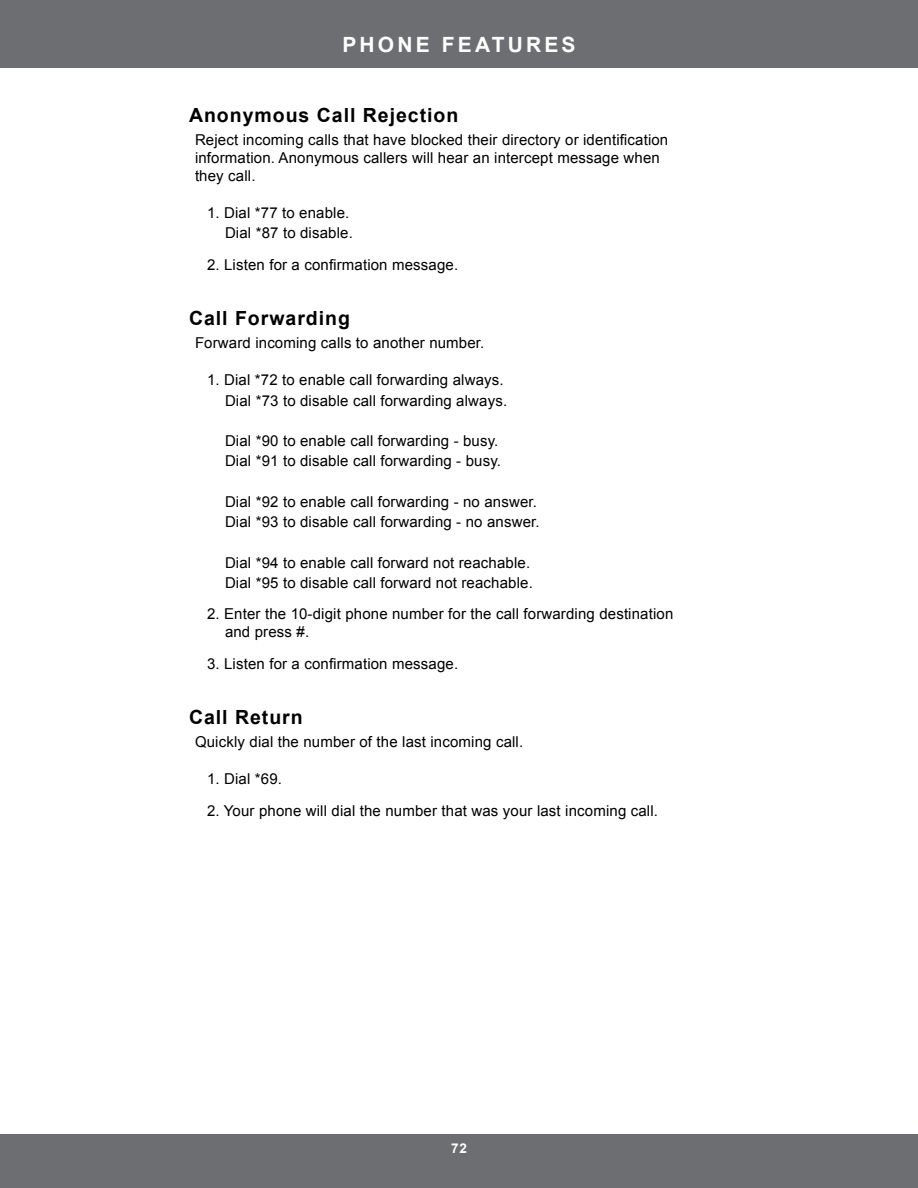
<style>
.page{position:relative;width:918px;height:1188px;background:#fff}
.page>*{position:absolute;margin:0;border:0;box-sizing:border-box;transform-origin:0 0}
.t1{font:700 21px "Arial";letter-spacing:.15em;color:#fff}
.t2{font:700 19.5px "Arial";letter-spacing:.05em;color:#000}
.t3{font:15px/20.2px "Arial";letter-spacing:.01em;color:#000}
.t4{font:700 13.5px "Arial";color:#fff}
</style>
<div class="page">
<div style="left:0;top:0;width:918px;height:68px;background:#6d6e71"></div>
<div style="left:0;top:1134px;width:918px;height:54px;background:#6d6e71"></div>
<h1 class="t1" style="left:343px;top:30px;width:33px">Voice</h1>
<h1 class="t1" style="left:434px;top:30px;width:39px">Messages</h1>
<h1 class="t1" style="left:342px;top:30px;width:235px">PHONE FEATURES</h1>
<h2 class="t2" style="left:189px;top:102px;width:271px">Anonymous Call Rejection</h2>
<p class="t3" style="left:195px;top:131px;width:475px;line-height:18px">Reject incoming calls that have blocked their directory or identification information. Anonymous callers will hear an intercept message when they call.</p>
<p class="t3" style="left:207px;top:203px;width:147px;text-align:right">1. Dial *77 to enable.<br>Dial *87 to disable.</p>
<p class="t3" style="left:207px;top:255px;width:253px">2. Listen for a confirmation message.</p>
<h2 class="t2" style="left:189px;top:306px;width:163px">Call Forwarding</h2>
<p class="t3" style="left:195px;top:333px;width:291px">Forward incoming calls to another number.</p>
<p class="t3" style="left:207px;top:370px;width:302px;text-align:right">1. Dial *72 to enable call forwarding always.<br>Dial *73 to disable call forwarding always.</p>
<p class="t3" style="left:225px;top:431px;width:278px">Dial *90 to enable call forwarding - busy.<br>Dial *91 to disable call forwarding - busy.</p>
<p class="t3" style="left:225px;top:492px;width:316px">Dial *92 to enable call forwarding - no answer.<br>Dial *93 to disable call forwarding - no answer.</p>
<p class="t3" style="left:225px;top:552px;width:309px">Dial *94 to enable call forward not reachable.<br>Dial *95 to disable call forward not reachable.</p>
<p class="t3" style="left:225px;top:605px;width:450px;line-height:18px;text-indent:-18px">2. Enter the 10-digit phone number for the call forwarding destination and press #.</p>
<p class="t3" style="left:207px;top:654px;width:253px">3. Listen for a confirmation message.</p>
<h2 class="t2" style="left:189px;top:705px;width:115px">Call Return</h2>
<p class="t3" style="left:195px;top:732px;width:330px">Quickly dial the number of the last incoming call.</p>
<p class="t3" style="left:207px;top:769px;width:77px">1. Dial *69.</p>
<p class="t3" style="left:207px;top:801px;width:453px">2. Your phone will dial the number that was your last incoming call.</p>
<p class="t4" style="left:451px;top:1139px;width:17px">72</p>
</div>
